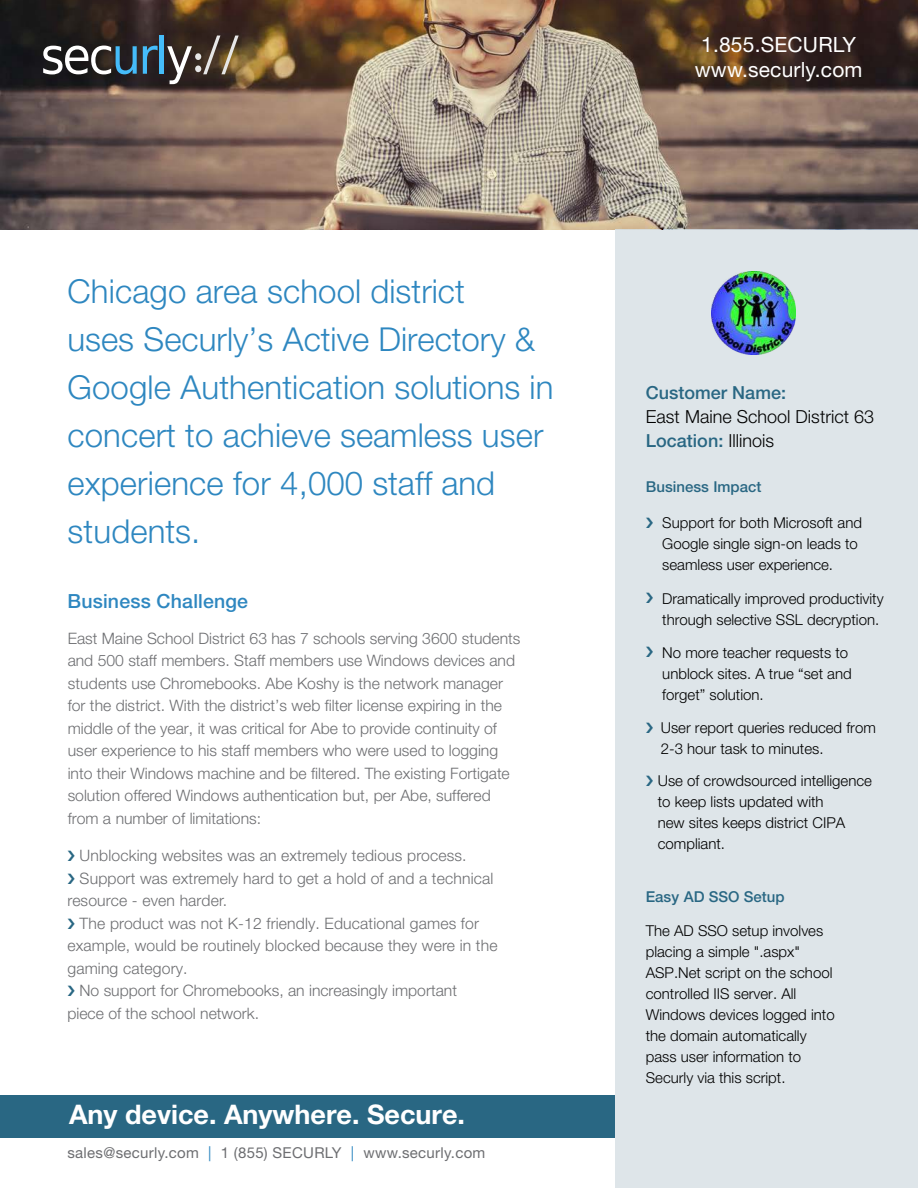
<style>
.page{position:relative;width:918px;height:1188px;background:#fff}
.page>*{position:absolute;margin:0;border:0;box-sizing:border-box;transform-origin:0 0}
.t1{font:300 33px/48px "Helvetica Neue LT Pro";letter-spacing:.005em;color:#2e87c0}
.t2{font:700 27px "Helvetica Neue LT Pro";color:#fff}
.t3{font:21px/25.2px "Helvetica Neue LT Pro";letter-spacing:.01em;color:#fff;text-align:center}
.t4{font:500 19.5px "Helvetica Neue LT Pro";letter-spacing:.01em;color:#2e87c0}
.t5{font:300 18px/24px "Helvetica Neue LT Pro";color:#000}
.t6{font:500 18px "Helvetica Neue LT Pro";color:#296783}
.t7{font:300 15.75px/22.5px "Helvetica Neue LT Pro";color:#6d6e71}
.t8{font:300 15px/21px "Helvetica Neue LT Pro";color:#000}
.t9{font:15px "Helvetica Neue LT Pro";letter-spacing:.02em;color:#6d6e71}
.t10{font:500 15px "Helvetica Neue LT Pro";color:#296783}
.s1{color:#2e87c0}
.s2{font-weight:500;color:#296783}
</style>
<div class="page">
<div style="left:0;top:1095px;width:623px;height:42px;background:#296783"></div>
<div style="left:616px;top:229px;width:302px;height:959px;background:#dee5e9"></div>
<img style="left:0;top:0;width:918px;height:229px">
<svg style="left:43px;top:46px;width:94px;height:28px"></svg>
<svg style="left:143px;top:46px;width:15px;height:28px"></svg>
<hr style="left:160px;top:36px;width:4px;height:38px;background:#45bcfa">
<svg style="left:167px;top:36px;width:72px;height:48px"></svg>
<img style="left:711px;top:272px;width:84px;height:83px">
<h1 class="t1" style="left:68px;top:266px;width:487px">Chicago area school district<br>uses Securly’s Active Directory &amp;<br>Google Authentication solutions in concert to achieve seamless user experience for 4,000 staff and students.</h1>
<p class="t4" style="left:68px;top:589px;width:182px">Business Challenge</p>
<p class="t7" style="left:68px;top:627px;width:454px">East Maine School District 63 has 7 schools serving 3600 students and 500 staff members. Staff members use Windows devices and students use Chromebooks. Abe Koshy is the network manager for the district. With the district’s web filter license expiring in the middle of the year, it was critical for Abe to provide continuity of user experience to his staff members who were used to logging into their Windows machine and be filtered. The existing Fortigate solution offered Windows authentication but, per Abe, suffered from a number of limitations:</p>
<p class="t7" style="left:80px;top:844px;width:388px">Unblocking websites was an extremely tedious process.</p>
<p class="t7" style="left:80px;top:867px;width:415px">Support was extremely hard to get a hold of and a technical</p>
<p class="t7" style="left:67px;top:889px;width:161px">resource - even harder.</p>
<p class="t7" style="left:80px;top:912px;width:401px">The product was not K-12 friendly. Educational games for</p>
<p class="t7" style="left:67px;top:934px;width:432px">example, would be routinely blocked because they were in the</p>
<p class="t7" style="left:67px;top:957px;width:122px">gaming category.</p>
<p class="t7" style="left:67px;top:979px;width:391px;text-indent:12px">No support for Chromebooks, an increasingly important piece of the school network.</p>
<h2 class="t2" style="left:69px;top:1097px;width:398px">Any device. Anywhere. Secure.</h2>
<p class="t9" style="left:68px;top:1144px;width:419px">sales@securly.com <span class="s1">|</span> 1 (855) SECURLY <span class="s1">|</span> www.securly.com</p>
<h3 class="t3" style="left:695px;top:31px;width:169px">1.855.SECURLY www.securly.com</h3>
<p class="t6" style="left:646px;top:382px;width:142px">Customer Name:</p>
<p class="t5" style="left:646px;top:404px;width:230px">East Maine School District 63<br><span class="s2">Location:</span> Illinois</p>
<p class="t10" style="left:646px;top:478px;width:117px">Business Impact</p>
<p class="t8" style="left:662px;top:512px;width:201px">Support for both Microsoft and<br>Google single sign-on leads to seamless user experience.</p>
<p class="t8" style="left:662px;top:587px;width:223px">Dramatically improved productivity through selective SSL decryption.</p>
<p class="t8" style="left:662px;top:642px;width:191px">No more teacher requests to unblock sites. A true “set and forget” solution.</p>
<p class="t8" style="left:661px;top:717px;width:217px">User report queries reduced from<br>2-3 hour task to minutes.</p>
<p class="t8" style="left:658px;top:770px;width:216px">Use of crowdsourced intelligence to keep lists updated with<br>new sites keeps district CIPA compliant.</p>
<p class="t10" style="left:646px;top:887px;width:140px">Easy AD SSO Setup</p>
<p class="t8" style="left:646px;top:919px;width:190px">The AD SSO setup involves placing a simple ".aspx"<br>ASP.Net script on the school controlled IIS server. All<br>Windows devices logged into the domain automatically pass user information to<br>Securly via this script.</p>
</div>
